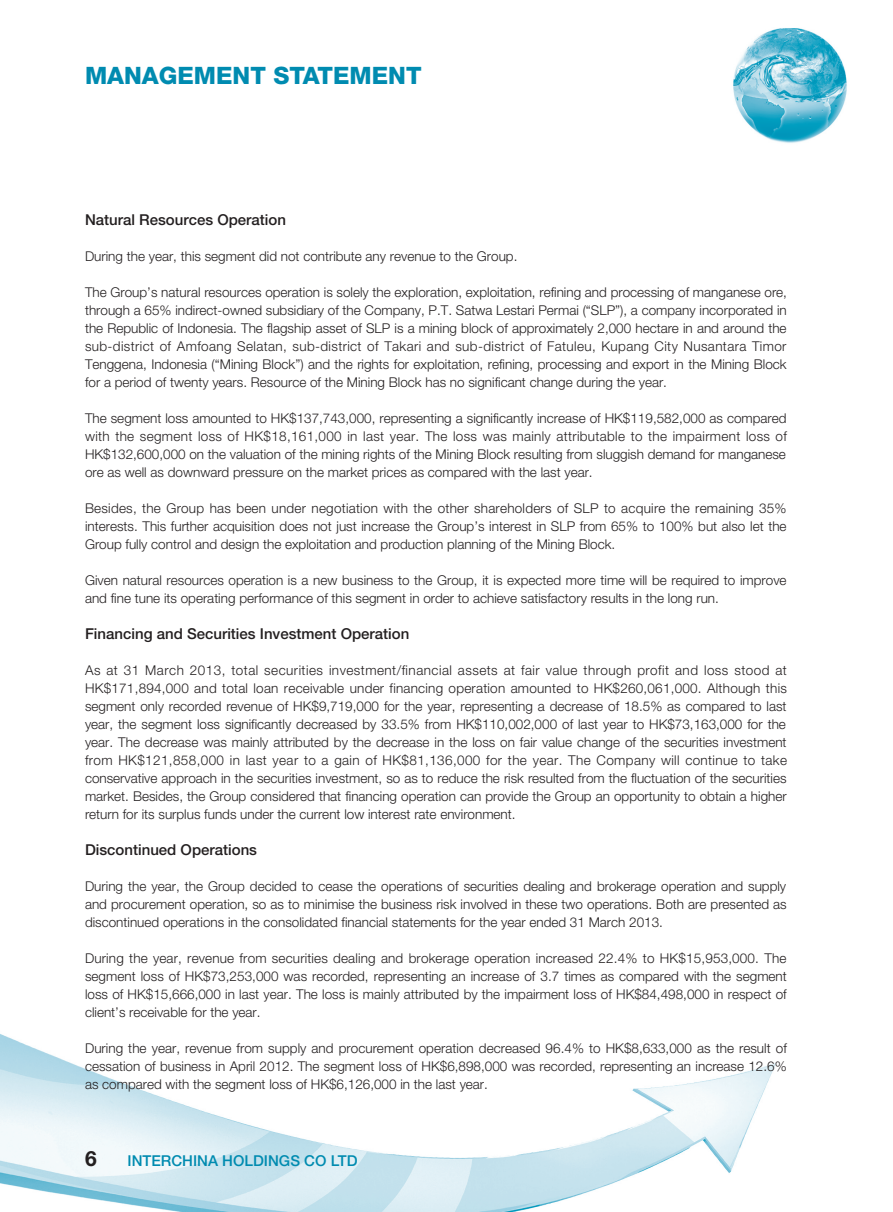
<style>
.page{position:relative;width:893px;height:1212px;background:#fff}
.page>*{position:absolute;margin:0;border:0;box-sizing:border-box;transform-origin:0 0}
.t1{font:800 24px "Helvetica Neue LT Std";color:#008bb0}
.t2{font:700 21px "Helvetica Neue LT Std";color:#231f20}
.t3{font:500 15px "Helvetica Neue LT Std";color:#231f20}
.t4{font:500 15px "Helvetica Neue LT Std";color:#008bb0}
.t5{font:300 13.5px/18px "Helvetica Neue LT Std";color:#231f20;text-align:justify}
</style>
<div class="page">
<img style="left:0;top:28px;width:847px;height:1184px">
<h1 class="t1" style="left:85px;top:61px;width:41px">MANA</h1>
<h1 class="t1" style="left:159px;top:61px;width:37px">GEMENT</h1>
<h1 class="t1" style="left:274px;top:61px;width:34px">STATEMENT</h1>
<p class="t3" style="left:85px;top:211px;width:202px">Natural Resources Operation</p>
<p class="t5" style="left:85px;top:247px;width:434px">During the year, this segment did not contribute any revenue to the Group.</p>
<p class="t5" style="left:85px;top:283px;width:703px">The Group’s natural resources operation is solely the exploration, exploitation, refining and processing of manganese ore, through a 65% indirect-owned subsidiary of the Company, P.T. Satwa Lestari Permai (“SLP”), a company incorporated in the Republic of Indonesia. The flagship asset of SLP is a mining block of approximately 2,000 hectare in and around the sub-district of Amfoang Selatan, sub-district of Takari and sub-district of Fatuleu, Kupang City Nusantara Timor Tenggena, Indonesia (“Mining Block”) and the rights for exploitation, refining, processing and export in the Mining Block for a period of twenty years. Resource of the Mining Block has no significant change during the year.</p>
<p class="t5" style="left:85px;top:409px;width:703px">The segment loss amounted to HK$137,743,000, representing a significantly increase of HK$119,582,000 as compared with the segment loss of HK$18,161,000 in last year. The loss was mainly attributable to the impairment loss of HK$132,600,000 on the valuation of the mining rights of the Mining Block resulting from sluggish demand for manganese ore as well as downward pressure on the market prices as compared with the last year.</p>
<p class="t5" style="left:85px;top:499px;width:703px">Besides, the Group has been under negotiation with the other shareholders of SLP to acquire the remaining 35% interests. This further acquisition does not just increase the Group’s interest in SLP from 65% to 100% but also let the Group fully control and design the exploitation and production planning of the Mining Block.</p>
<p class="t5" style="left:85px;top:571px;width:703px">Given natural resources operation is a new business to the Group, it is expected more time will be required to improve and fine tune its operating performance of this segment in order to achieve satisfactory results in the long run.</p>
<p class="t3" style="left:85px;top:625px;width:326px">Financing and Securities Investment Operation</p>
<p class="t5" style="left:85px;top:661px;width:703px">As at 31 March 2013, total securities investment/financial assets at fair value through profit and loss stood at HK$171,894,000 and total loan receivable under financing operation amounted to HK$260,061,000. Although this segment only recorded revenue of HK$9,719,000 for the year, representing a decrease of 18.5% as compared to last year, the segment loss significantly decreased by 33.5% from HK$110,002,000 of last year to HK$73,163,000 for the year. The decrease was mainly attributed by the decrease in the loss on fair value change of the securities investment from HK$121,858,000 in last year to a gain of HK$81,136,000 for the year. The Company will continue to take conservative approach in the securities investment, so as to reduce the risk resulted from the fluctuation of the securities market. Besides, the Group considered that financing operation can provide the Group an opportunity to obtain a higher return for its surplus funds under the current low interest rate environment.</p>
<p class="t3" style="left:85px;top:841px;width:174px">Discontinued Operations</p>
<p class="t5" style="left:85px;top:877px;width:703px">During the year, the Group decided to cease the operations of securities dealing and brokerage operation and supply and procurement operation, so as to minimise the business risk involved in these two operations. Both are presented as discontinued operations in the consolidated financial statements for the year ended 31 March 2013.</p>
<p class="t5" style="left:85px;top:949px;width:703px">During the year, revenue from securities dealing and brokerage operation increased 22.4% to HK$15,953,000. The segment loss of HK$73,253,000 was recorded, representing an increase of 3.7 times as compared with the segment loss of HK$15,666,000 in last year. The loss is mainly attributed by the impairment loss of HK$84,498,000 in respect of client’s receivable for the year.</p>
<p class="t5" style="left:85px;top:1039px;width:703px">During the year, revenue from supply and procurement operation decreased 96.4% to HK$8,633,000 as the result of cessation of business in April 2012. The segment loss of HK$6,898,000 was recorded, representing an increase 12.6% as compared with the segment loss of HK$6,126,000 in the last year.</p>
<h2 class="t2" style="left:85px;top:1145px;width:13px">6</h2>
<p class="t4" style="left:128px;top:1151px;width:232px">INTERCHINA HOLDINGS CO LTD</p>
</div>
